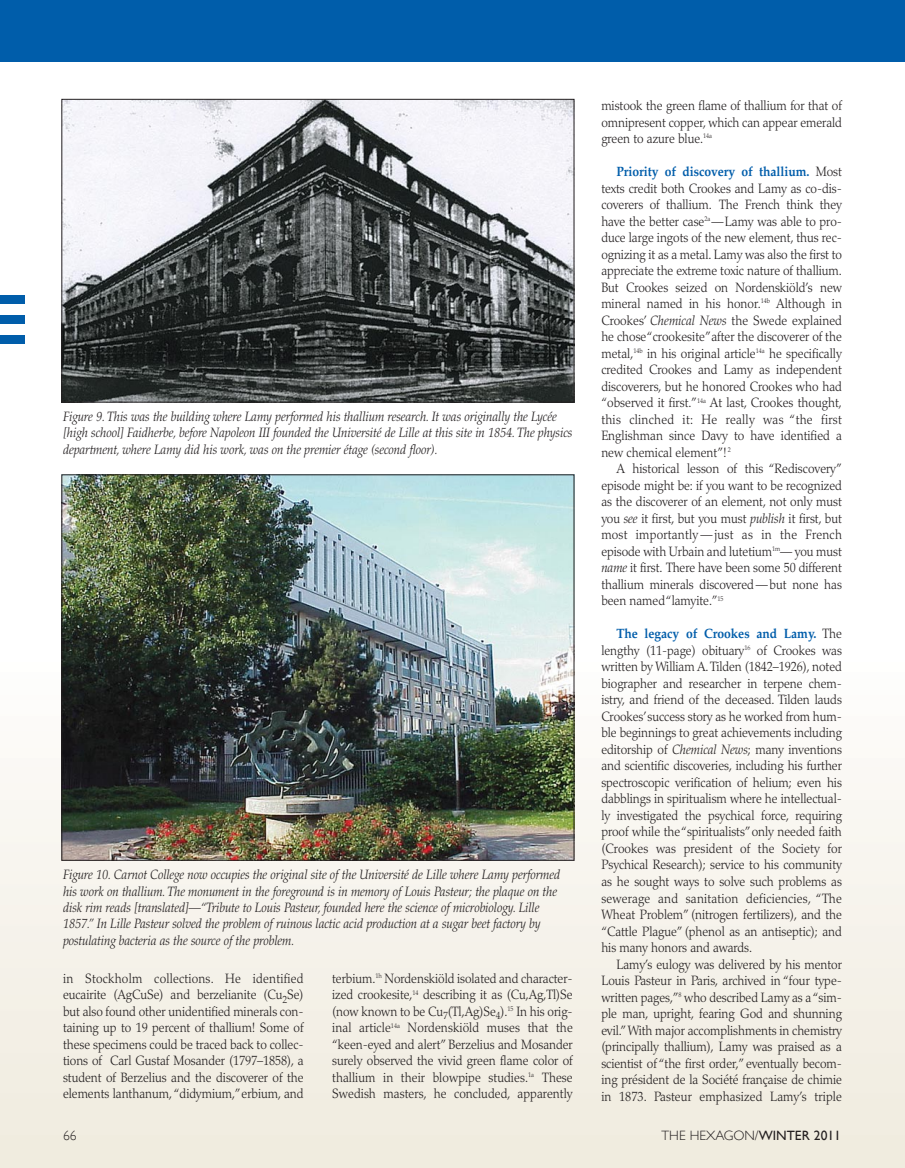
<style>
.page{position:relative;width:905px;height:1168px;background:#fff}
.page>*{position:absolute;margin:0;border:0;box-sizing:border-box;transform-origin:0 0}
.t1{font:700 60px "Frutiger";color:#005daa}
.t2{font:300 13.5px/16.5px "Palatino";letter-spacing:-.005em;color:#231f20;text-align:justify;scale:.9 1}
.t3{font:italic 300 13.5px/16.4px "Palatino";letter-spacing:-.005em;color:#231f20;scale:.9 1}
.t4{font:13.5px "Palatino Bold Os F";letter-spacing:-.005em;color:#005daa;scale:.9 1}
.t5{font:300 13.5px "Gill Sans";color:#231f20}
.s1{font-family:"Palatino";font-weight:300;color:#231f20}
.s2{font-style:italic}
.s3{font-weight:400}
</style>
<div class="page">
<div style="left:0;top:657px;width:904px;height:511px;background:linear-gradient(to bottom,#fbfaf8,#f0ebde)"></div>
<div style="left:0;top:0;width:904px;height:62px;background:#005daa"></div>
<img style="left:64px;top:101px;width:508px;height:299px">
<div style="left:62px;top:99px;width:512px;height:303px;border:1px solid #231f20"></div>
<img style="left:64px;top:476px;width:508px;height:382px">
<h1 class="t1" style="left:-21px;top:348px;width:58px;rotate:-90deg">III</h1>
<p class="t3" style="left:63px;top:410px;width:567px">Figure 9. This was the building where Lamy performed his thallium research. It was originally the Lycée [high school] Faidherbe, before Napoleon III founded the Université de Lille at this site in 1854. The physics department, where Lamy did his work, was on the premier étage (second floor).</p>
<p class="t3" style="left:63px;top:868px;width:554px">Figure 10. Carnot College now occupies the original site of the Université de Lille where Lamy performed his work on thallium. The monument in the foreground is in memory of Louis Pasteur; the plaque on the disk rim reads [translated]—“Tribute to Louis Pasteur, founded here the science of microbiology. Lille 1857.” In Lille Pasteur solved the problem of ruinous lactic acid production at a sugar beet factory by postulating bacteria as the source of the problem.</p>
<p class="t2" style="left:63px;top:972px;width:269px">in Stockholm collections. He identified eucairite (AgCuSe) and berzelianite (Cu<sub>2</sub>Se) but also found other unidentified minerals con&shy;taining up to 19 percent of thallium! Some of these specimens could be traced back to collec&shy;tions of Carl Gustaf Mosander (1797–1858), a student of Berzelius and the discoverer of the elements lanthanum, “didymium,” erbium, and</p>
<p class="t2" style="left:332px;top:972px;width:269px">terbium.<sup>1h</sup> Nordenskiöld isolated and character&shy;ized crookesite,<sup>14</sup> describing it as (Cu,Ag,Tl)Se (now known to be Cu<sub>7</sub>(Tl,Ag)Se<sub>4</sub>).<sup>15</sup> In his orig&shy;inal article<sup>14a</sup> Nordenskiöld muses that the “keen-eyed and alert” Berzelius and Mosander surely observed the vivid green flame color of thallium in their blowpipe studies.<sup>1a</sup> These Swedish masters, he concluded, apparently</p>
<p class="t2" style="left:601px;top:99px;width:269px">mistook the green flame of thallium for that of omnipresent copper, which can appear emerald green to azure blue.<sup>14a</sup></p>
<p class="t4" style="left:616px;top:167px;width:252px">Priority of discovery of thallium. <span class="s1">Most</span></p>
<p class="t2" style="left:601px;top:182px;width:269px">texts credit both Crookes and Lamy as co-dis&shy;coverers of thallium. The French think they have the better case<sup>2a</sup> —Lamy was able to pro&shy;duce large ingots of the new element, thus rec&shy;ognizing it as a metal. Lamy was also the first to appreciate the extreme toxic nature of thallium.<br>But Crookes seized on Nordenskiöld’s new mineral named in his honor.<sup>14b</sup> Although in Crookes’ <span class="s2">Chemical News</span> the Swede explained he chose “crookesite”after the discoverer of the metal,<sup>14b</sup> in his original article<sup>14a</sup> he specifically credited Crookes and Lamy as independent discoverers, but he honored Crookes who had “observed it first.”<sup>14a</sup> At last, Crookes thought, this clinched it: He really was “the first Englishman since Davy to have identified a new chemical element”! <sup>2</sup></p>
<p class="t2" style="left:601px;top:462px;width:269px;text-indent:15px">A historical lesson of this “Rediscovery” episode might be: if you want to be recognized as the discoverer of an element, not only must you <span class="s2">see</span> it first, but you must <span class="s2">publish</span> it first, but most importantly — just as in the French episode with Urbain and lutetium<sup>1m</sup>— you must <span class="s2">name</span> it first. There have been some 50 different thallium minerals discovered — but none has been named “lamyite.”<sup>15</sup></p>
<p class="t4" style="left:616px;top:629px;width:252px">The legacy of Crookes and Lamy. <span class="s1">The</span></p>
<p class="t2" style="left:601px;top:644px;width:269px">lengthy (11-page) obituary<sup>16</sup> of Crookes was written by William A. Tilden (1842–1926), noted biographer and researcher in terpene chem&shy;istry, and friend of the deceased. Tilden lauds Crookes’ success story as he worked from hum&shy;ble beginnings to great achievements including editorship of <span class="s2">Chemical News</span>; many inventions and scientific discoveries, including his further spectroscopic verification of helium; even his dabblings in spiritualism where he intellectual&shy;ly investigated the psychical force, requiring proof while the “spiritualists” only needed faith (Crookes was president of the Society for Psychical Research); service to his community as he sought ways to solve such problems as sewerage and sanitation deficiencies, “The Wheat Problem” (nitrogen fertilizers), and the “Cattle Plague” (phenol as an antiseptic); and his many honors and awards.</p>
<p class="t2" style="left:601px;top:957px;width:269px;text-indent:15px">Lamy’s eulogy was delivered by his mentor Louis Pasteur in Paris, archived in “four type&shy;written pages,”<sup>8</sup> who described Lamy as a“sim&shy;ple man, upright, fearing God and shunning evil.” With major accomplishments in chemistry (principally thallium), Lamy was praised as a scientist of “the first order,” eventually becom&shy;ing président de la Société française de chimie in 1873. Pasteur emphasized Lamy’s triple</p>
<p class="t5" style="left:63px;top:1128px;width:15px">66</p>
<p class="t5" style="left:661px;top:1128px;width:181px">THE HEXAGON/<span class="s3">WINTER 2011</span></p>
</div>
